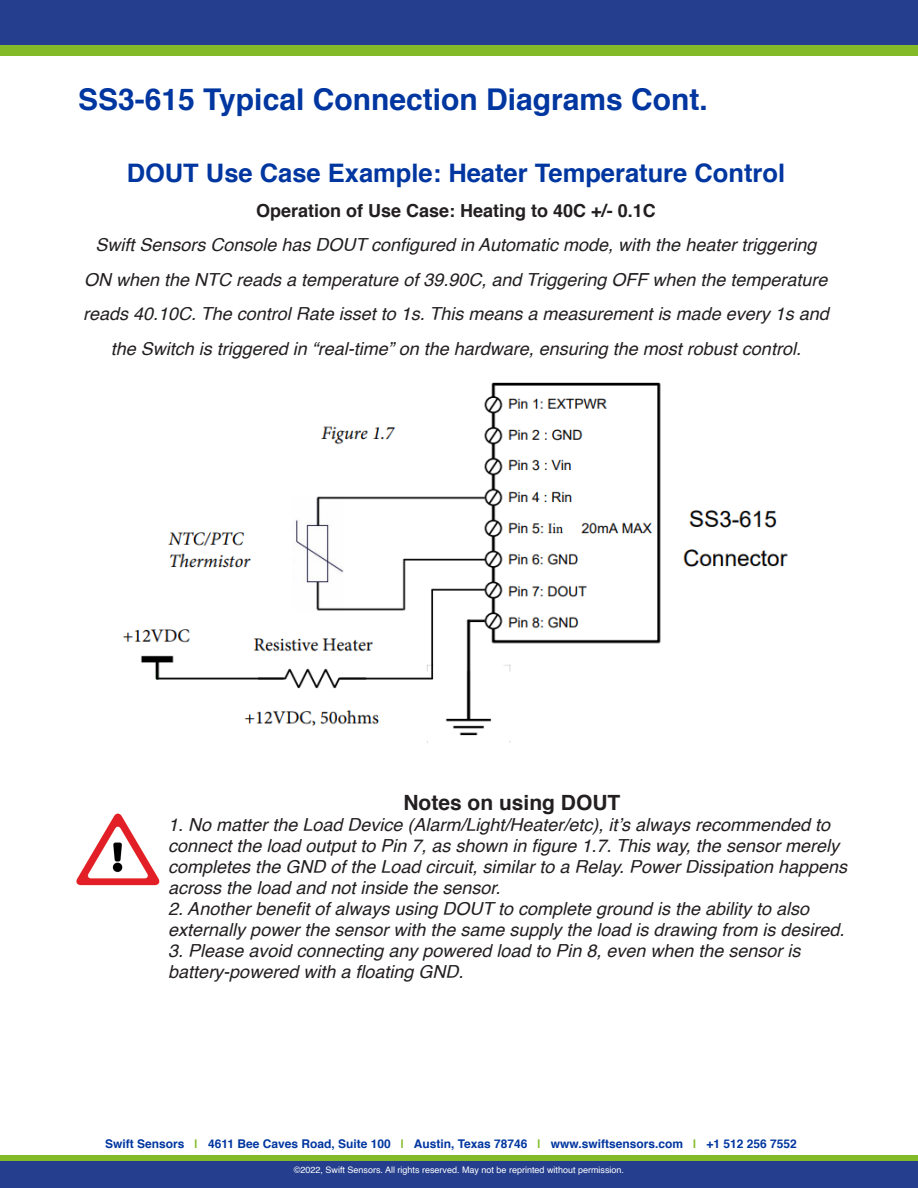
<style>
.page{position:relative;width:918px;height:1188px;background:#fff}
.page>*{position:absolute;margin:0;border:0;box-sizing:border-box;transform-origin:0 0}
.Title_Header{font:700 30px "Helvetica";color:#0036a0}
.Title_Header-2{font:700 25.5px "Helvetica";color:#0036a0}
.Title_Header-3{font:700 21px "Helvetica";color:#231f20}
.Title_Header-4{font:italic 18px/34.5px "Helvetica";color:#231f20;text-align:center}
.Title_Header-5{font:700 18px "Helvetica";color:#231f20}
.Table_Title{font:700 12px "Helvetica";color:#0036a0}
.Table_Title-2{font:9px "Helvetica";color:#fff}
.s1{color:#82bb27}
</style>
<div class="page">
<div style="left:0;top:0;width:918px;height:56px;background:#82bb27"></div>
<div style="left:0;top:0;width:918px;height:44px;background:#253f8e"></div>
<div style="left:0;top:1155px;width:918px;height:33px;background:#82bb27"></div>
<div style="left:0;top:1161px;width:918px;height:27px;background:#253f8e"></div>
<img style="left:123px;top:382px;width:665px;height:360px">
<img style="left:77px;top:813px;width:83px;height:73px">
<p class="Title_Header" style="left:78px;top:75px;width:631px">SS3-615 Typical Connection Diagrams Cont.</p>
<p class="Title_Header-2" style="left:127px;top:153px;width:660px">DOUT Use Case Example: Heater Temperature Control</p>
<p class="Title_Header-5" style="left:256px;top:196px;width:401px">Operation of Use Case: Heating to 40C +/- 0.1C</p>
<p class="Title_Header-4" style="left:83px;top:228px;width:747px">Swift Sensors Console has DOUT configured in Automatic mode, with the heater triggering ON when the NTC reads a temperature of 39.90C, and Triggering OFF when the temperature reads 40.10C. The control Rate isset to 1s. This means a measurement is made every 1s and the Switch is triggered in “real-time” on the hardware, ensuring the most robust control.</p>
<p class="Title_Header-3" style="left:403px;top:786px;width:219px">Notes on using DOUT</p>
<p class="Title_Header-4" style="left:168px;top:815px;width:680px;line-height:21px;text-align:left">1. No matter the Load Device (Alarm/Light/Heater/etc), it’s always recommended to connect the load output to Pin 7, as shown in figure 1.7. This way, the sensor merely completes the GND of the Load circuit, similar to a Relay. Power Dissipation happens across the load and not inside the sensor.</p>
<p class="Title_Header-4" style="left:168px;top:892px;width:643px">2. Another benefit of always using DOUT to complete ground is the ability to also</p>
<p class="Title_Header-4" style="left:168px;top:913px;width:678px">externally power the sensor with the same supply the load is drawing from is desired.</p>
<p class="Title_Header-4" style="left:168px;top:934px;width:634px">3. Please avoid connecting any powered load to Pin 8, even when the sensor is</p>
<p class="Title_Header-4" style="left:168px;top:955px;width:297px">battery-powered with a floating GND.</p>
<p class="Table_Title" style="left:105px;top:1134px;width:693px">Swift Sensors <span class="s1">|</span> 4611 Bee Caves Road, Suite 100 <span class="s1">|</span> Austin, Texas 78746 <span class="s1">|</span> www.swiftsensors.com <span class="s1">|</span> +1 512 256 7552</p>
<p class="Table_Title-2" style="left:294px;top:1163px;width:332px">©2022, Swift Sensors. All rights reserved. May not be reprinted without permission.</p>
</div>
